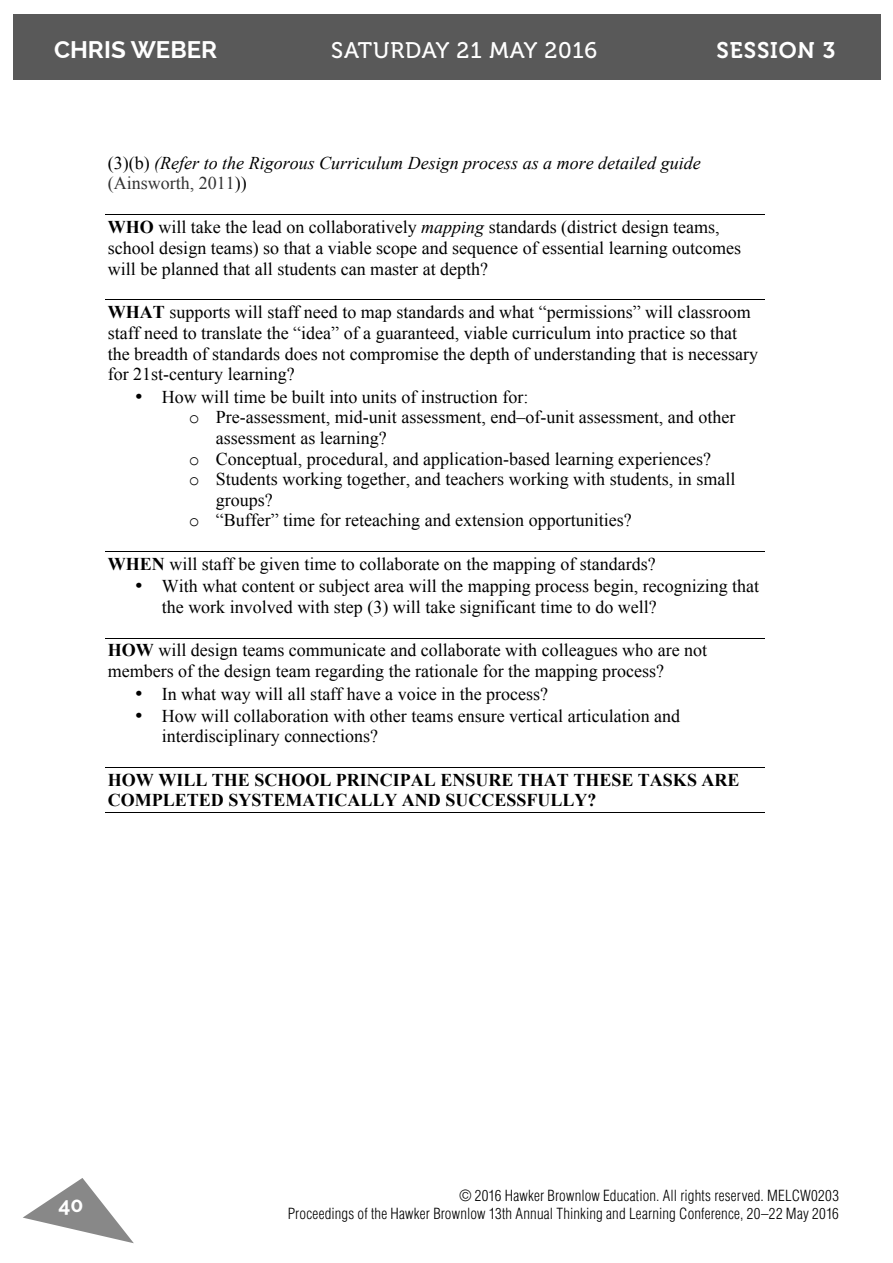
<style>
.page{position:relative;width:893px;height:1263px;background:#fff}
.page>*{position:absolute;margin:0;border:0;box-sizing:border-box;transform-origin:0 0}
.t1{font:700 24px "Raleway";color:#fff}
.t2{font:22.5px "Museo 500";letter-spacing:.04em;color:#fff}
.t3{font:22.5px "Museo 700";letter-spacing:.04em;color:#fff}
.t4{font:700 21px "Raleway";color:#fff}
.t5{font:18px/20.9px "Times New Roman";color:#000}
.t6{font:700 18px/20.5px "Times New Roman";color:#000}
.t7{font:italic 18px/20.5px "Times New Roman";color:#000}
.t8{font:300 condensed 15px/18px "Helvetica LT Std";letter-spacing:.01em;color:#000;text-align:right}
.s1{font-style:normal}
.s2{font-style:normal;color:#323232}
.s3{font-weight:700}
.s4{font-style:italic}
.s5{font-family:"Courier New"}
</style>
<div class="page">
<div style="left:13px;top:14px;width:867px;height:65px;background:#595959"></div>
<svg style="left:23px;top:1178px;width:111px;height:65px"></svg>
<hr style="left:106px;top:214px;width:659px;height:1px;background:#000">
<hr style="left:106px;top:300px;width:659px;height:1px;background:#000">
<hr style="left:106px;top:551px;width:659px;height:1px;background:#000">
<hr style="left:106px;top:638px;width:659px;height:1px;background:#000">
<hr style="left:106px;top:767px;width:659px;height:1px;background:#000">
<hr style="left:106px;top:812px;width:659px;height:1px;background:#000">
<h1 class="t1" style="left:54px;top:36px;width:165px">CHRIS WEBER</h1>
<p class="t2" style="left:331px;top:42px;width:267px">SATURDAY 21 MAY 2016</p>
<p class="t3" style="left:717px;top:42px;width:120px">SESSION 3</p>
<p class="t7" style="left:108px;top:152px;width:594px"><span class="s1">(3)(b)</span> (Refer to the Rigorous Curriculum Design process as a more detailed guide <span class="s2">(Ainsworth, 2011</span><span class="s1">))</span></p>
<p class="t5" style="left:108px;top:216px;width:635px"><span class="s3">WHO</span> will take the lead on collaboratively <span class="s4">mapping</span> standards (district design teams, school design teams) so that a viable scope and sequence of essential learning outcomes will be planned that all students can master at depth?</p>
<p class="t5" style="left:108px;top:302px;width:652px"><span class="s3">WHAT</span> supports will staff need to map standards and what “permissions” will classroom staff need to translate the “idea” of a guaranteed, viable curriculum into practice so that the breadth of standards does not compromise the depth of understanding that is necessary for 21st-century learning?</p>
<p class="t5" style="left:135px;top:386px;width:395px">• How will time be built into units of instruction for:</p>
<p class="t5" style="left:189px;top:406px;width:548px"><span class="s5">o</span> Pre-assessment, mid-unit assessment, end–of-unit assessment, and other</p>
<p class="t5" style="left:216px;top:427px;width:172px">assessment as learning?</p>
<p class="t5" style="left:189px;top:448px;width:524px"><span class="s5">o</span> Conceptual, procedural, and application-based learning experiences?</p>
<p class="t5" style="left:189px;top:468px;width:548px"><span class="s5">o</span> Students working together, and teachers working with students, in small</p>
<p class="t5" style="left:216px;top:489px;width:58px">groups?</p>
<p class="t5" style="left:189px;top:510px;width:444px"><span class="s5">o</span> “Buffer” time for reteaching and extension opportunities?</p>
<p class="t5" style="left:108px;top:553px;width:549px"><span class="s3">WHEN</span> will staff be given time to collaborate on the mapping of standards?</p>
<p class="t5" style="left:162px;top:576px;width:599px;text-indent:-27px">• With what content or subject area will the mapping process begin, recognizing that the work involved with step (3) will take significant time to do well?</p>
<p class="t5" style="left:108px;top:640px;width:601px"><span class="s3">HOW</span> will design teams communicate and collaborate with colleagues who are not members of the design team regarding the rationale for the mapping process?</p>
<p class="t5" style="left:135px;top:683px;width:415px">• In what way will all staff have a voice in the process?</p>
<p class="t5" style="left:162px;top:705px;width:520px;text-indent:-27px">• How will collaboration with other teams ensure vertical articulation and interdisciplinary connections?</p>
<p class="t6" style="left:108px;top:769px;width:633px">HOW WILL THE SCHOOL PRINCIPAL ENSURE THAT THESE TASKS ARE<br>COMPLETED SYSTEMATICALLY AND SUCCESSFULLY?</p>
<p class="t4" style="left:58px;top:1193px;width:26px">40</p>
<p class="t8" style="left:288px;top:1189px;width:553px">© 2016 Hawker Brownlow Education. All rights reserved. MELCW0203<br>Proceedings of the Hawker Brownlow 13th Annual Thinking and Learning Conference, 20–22 May 2016</p>
</div>
